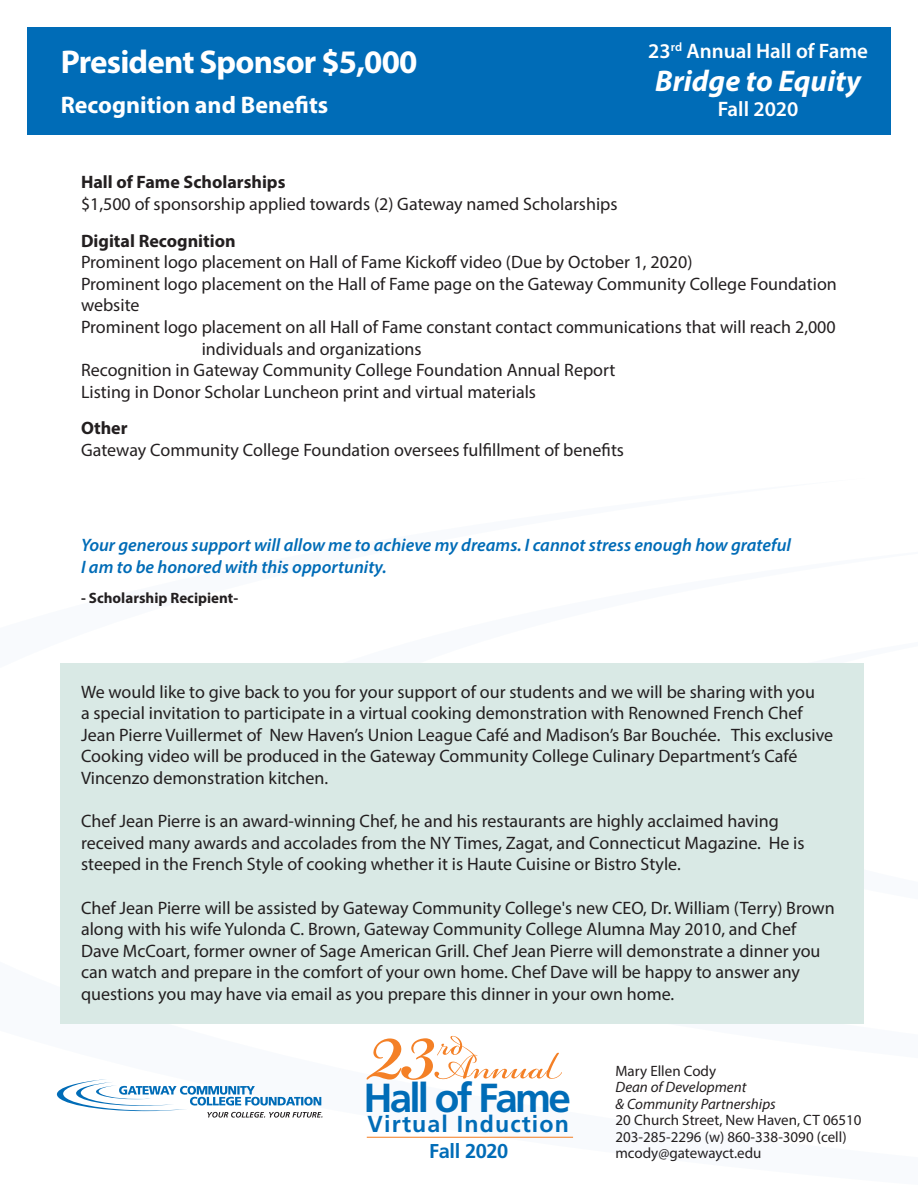
<style>
.page{position:relative;width:918px;height:1188px;background:#fff}
.page>*{position:absolute;margin:0;border:0;box-sizing:border-box;transform-origin:0 0}
.t1{font:italic 150.9px "Bickham Script Pro";color:#f48026}
.t2{font:italic 54.9px "Bickham Script Pro";color:#f48026;scale:1.04 1}
.t3{font:italic 51.3px "Bickham Script Pro";color:#f48026}
.t4{font:700 40.5px "Frutiger";letter-spacing:-.07em;color:#006cb7}
.t5{font:700 33px "Myriad Pro";letter-spacing:-.025em;color:#fff}
.t6{font:italic 700 30px "Myriad Pro";color:#fff}
.t7{font:700 24px "Myriad Pro";color:#fff}
.t8{font:700 23.1px "Frutiger";letter-spacing:.05em;color:#006cb7}
.t9{font:600 21px "Myriad Pro";color:#fff}
.t10{font:700 19.95px "Frutiger";letter-spacing:-.02em;color:#006cb7}
.t11{font:18px/21.6px "Myriad Pro";color:#231f20}
.t12{font:italic 600 18px/21.6px "Myriad Pro";color:#006cb7}
.t13{font:700 18px "Myriad Pro";color:#231f20}
.t14{font:15px "Myriad Pro";color:#231f20}
.t15{font:italic 15px/16.5px "Myriad Pro";color:#231f20}
.t16{font:700 15px "Myriad Pro";color:#231f20}
</style>
<div class="page">
<div style="left:27px;top:27px;width:864px;height:108px;background:#006cb7"></div>
<svg style="left:57px;top:1079px;width:266px;height:39px"></svg>
<hr style="left:367px;top:1137px;width:206px;height:1px;background:#f48026">
<div style="left:61px;top:664px;width:803px;height:360px;background:#d9e9e5"></div>
<p class="t5" style="left:61px;top:41px;width:358px">President Sponsor $5,000</p>
<p class="t7" style="left:61px;top:89px;width:269px">Recognition and Benefits</p>
<p class="t9" style="left:648px;top:38px;width:221px">23<sup>rd</sup> Annual Hall of Fame</p>
<p class="t6" style="left:655px;top:61px;width:207px">Bridge to Equity</p>
<p class="t9" style="left:718px;top:96px;width:82px">Fall 2020</p>
<p class="t13" style="left:81px;top:171px;width:206px">Hall of Fame Scholarships</p>
<p class="t11" style="left:81px;top:193px;width:538px">$1,500 of sponsorship applied towards (2) Gateway named Scholarships</p>
<p class="t13" style="left:81px;top:229px;width:156px">Digital Recognition</p>
<p class="t11" style="left:81px;top:251px;width:613px">Prominent logo placement on Hall of Fame Kickoff video (Due by October 1, 2020)</p>
<p class="t11" style="left:81px;top:273px;width:757px">Prominent logo placement on the Hall of Fame page on the Gateway Community College Foundation website</p>
<p class="t11" style="left:202px;top:316px;width:636px;text-indent:-121px">Prominent logo placement on all Hall of Fame constant contact communications that will reach 2,000 individuals and organizations</p>
<p class="t11" style="left:81px;top:359px;width:536px">Recognition in Gateway Community College Foundation Annual Report</p>
<p class="t11" style="left:81px;top:381px;width:457px">Listing in Donor Scholar Luncheon print and virtual materials</p>
<p class="t13" style="left:81px;top:417px;width:48px">Other</p>
<p class="t11" style="left:81px;top:439px;width:545px">Gateway Community College Foundation oversees fulfillment of benefits</p>
<p class="t12" style="left:81px;top:534px;width:711px">Your generous support will allow me to achieve my dreams. I cannot stress enough how grateful<br>I am to be honored with this opportunity.</p>
<p class="t16" style="left:81px;top:588px;width:159px">- Scholarship Recipient-</p>
<p class="t11" style="left:81px;top:680px;width:754px">We would like to give back to you for your support of our students and we will be sharing with you<br>a special invitation to participate in a virtual cooking demonstration with Renowned French Chef Jean Pierre Vuillermet of New Haven’s Union League Café and Madison’s Bar Bouchée. This exclusive Cooking video will be produced in the Gateway Community College Culinary Department’s Café Vincenzo demonstration kitchen.</p>
<p class="t11" style="left:81px;top:810px;width:725px">Chef Jean Pierre is an award-winning Chef, he and his restaurants are highly acclaimed having received many awards and accolades from the NY Times, Zagat, and Connecticut Magazine. He is steeped in the French Style of cooking whether it is Haute Cuisine or Bistro Style.</p>
<p class="t11" style="left:81px;top:896px;width:755px">Chef Jean Pierre will be assisted by Gateway Community College's new CEO, Dr. William (Terry) Brown along with his wife Yulonda C. Brown, Gateway Community College Alumna May 2010, and Chef Dave McCoart, former owner of Sage American Grill. Chef Jean Pierre will demonstrate a dinner you can watch and prepare in the comfort of your own home. Chef Dave will be happy to answer any questions you may have via email as you prepare this dinner in your own home.</p>
<p class="t3" style="left:440px;top:1007px;width:84px">rd</p>
<p class="t1" style="left:374px;top:938px;width:210px">23</p>
<p class="t2" style="left:435px;top:1027px;width:173px">Annual</p>
<p class="t4" style="left:363px;top:1074px;width:209px">Hall of Fame</p>
<p class="t8" style="left:367px;top:1111px;width:203px">Virtual Induction</p>
<p class="t10" style="left:429px;top:1139px;width:81px">Fall 2020</p>
<p class="t14" style="left:615px;top:1062px;width:102px">Mary Ellen Cody</p>
<p class="t15" style="left:615px;top:1079px;width:162px">Dean of Development<br>&amp; Community Partnerships</p>
<p class="t14" style="left:615px;top:1111px;width:248px">20 Church Street, New Haven, CT 06510</p>
<p class="t14" style="left:615px;top:1128px;width:233px">203-285-2296 (w) 860-338-3090 (cell)</p>
<p class="t14" style="left:615px;top:1144px;width:148px">mcody@gatewayct.edu</p>
</div>
